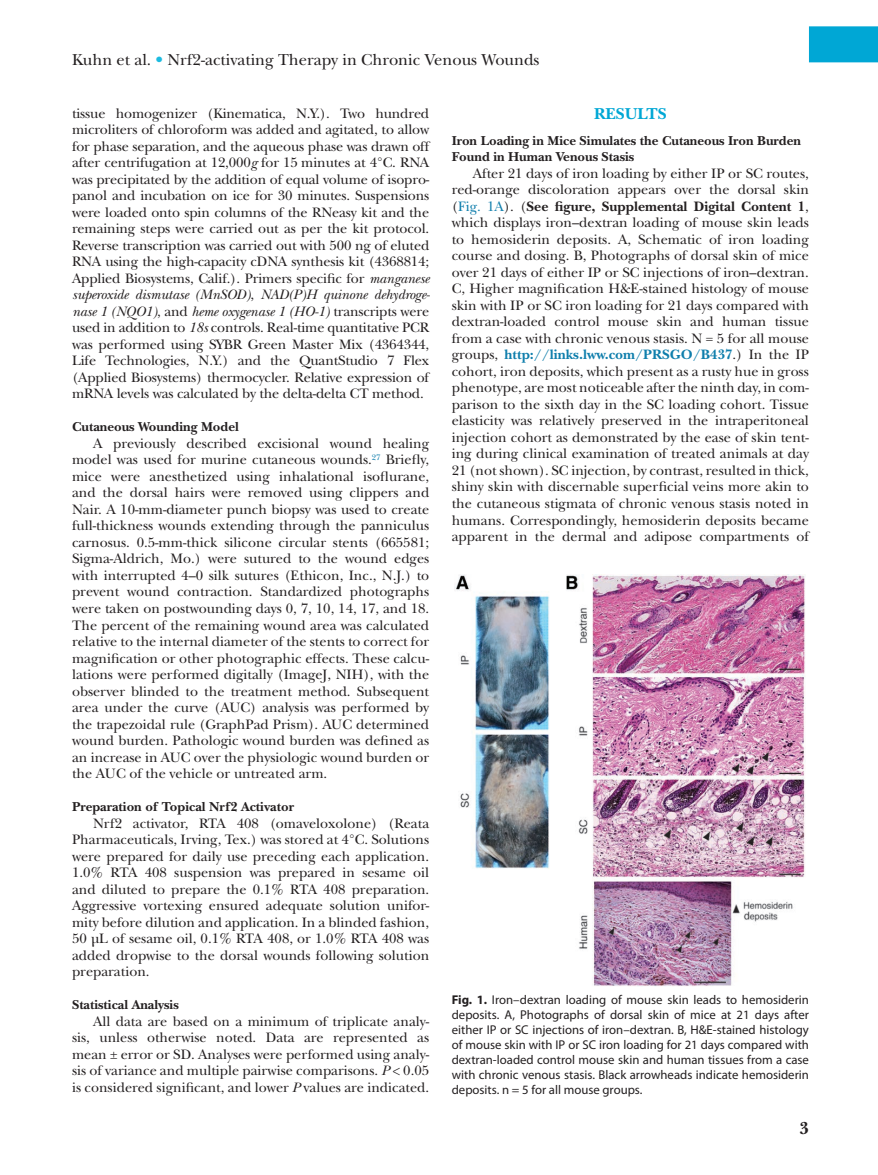
<style>
.page{position:relative;width:878px;height:1175px;background:#fff}
.page>*{position:absolute;margin:0;border:0;box-sizing:border-box;transform-origin:0 0}
.t1{font:700 18px "New Baskerville Std";color:#231f20}
.t2{font:16.5px "New Baskerville Std";color:#231f20}
.t3{font:700 16.5px "New Baskerville Std";color:#00a7d5}
.t4{font:14.25px/16.5px "New Baskerville Std";color:#231f20;text-align:justify}
.t5{font:700 13.5px/16.5px "New Baskerville Std";color:#231f20}
.t6{font:12.75px/15px "Myriad Pro";color:#231f20;text-align:justify}
.s1{color:#1cbbe0}
.s2{font-style:italic}
.s3{color:#0f7eac}
.s4{font-weight:700}
.s5{font-weight:700;color:#0f7eac}
</style>
<div class="page">
<div style="left:808px;top:26px;width:70px;height:36px;background:#00a7d5"></div>
<img style="left:454px;top:575px;width:352px;height:411px">
<p class="t2" style="left:72px;top:50px;width:469px">Kuhn et al. <span class="s1">•</span> Nrf2-activating Therapy in Chronic Venous Wounds</p>
<p class="t4" style="left:72px;top:105px;width:359px">tissue homogenizer (Kinematica, N.Y.). Two hundred microliters of chloroform was added and agitated, to allow for phase separation, and the aqueous phase was drawn off after centrifugation at 12,000<span class="s2">g</span> for 15 minutes at 4°C. RNA was precipitated by the addition of equal volume of isopro&shy;panol and incubation on ice for 30 minutes. Suspensions were loaded onto spin columns of the RNeasy kit and the remaining steps were carried out as per the kit protocol.<br>Reverse transcription was carried out with 500 ng of eluted RNA using the high-capacity cDNA synthesis kit (4368814; Applied Biosystems, Calif.). Primers specific for <span class="s2">manganese superoxide dismutase (MnSOD)</span>, <span class="s2">NAD(P)H quinone dehydroge&shy;nase 1 (NQO1)</span>, and <span class="s2">heme oxygenase 1 (HO-1)</span> transcripts were used in addition to <span class="s2">18s</span> controls. Real-time quantitative PCR was performed using SYBR Green Master Mix (4364344, Life Technologies, N.Y.) and the QuantStudio 7 Flex (Applied Biosystems) thermocycler. Relative expression of mRNA levels was calculated by the delta-delta CT method.</p>
<p class="t5" style="left:72px;top:419px;width:168px">Cutaneous Wounding Model</p>
<p class="t4" style="left:72px;top:435px;width:359px;text-indent:21px">A previously described excisional wound healing model was used for murine cutaneous wounds.<sup>27</sup> Briefly, mice were anesthetized using inhalational isoflurane, and the dorsal hairs were removed using clippers and Nair. A 10-mm-diameter punch biopsy was used to create full-thickness wounds extending through the panniculus carnosus. 0.5-mm-thick silicone circular stents (665581; Sigma-Aldrich, Mo.) were sutured to the wound edges with interrupted 4–0 silk sutures (Ethicon, Inc., N.J.) to prevent wound contraction. Standardized photographs were taken on postwounding days 0, 7, 10, 14, 17, and 18.<br>The percent of the remaining wound area was calculated relative to the internal diameter of the stents to correct for magnification or other photographic effects. These calcu&shy;lations were performed digitally (ImageJ, NIH), with the observer blinded to the treatment method. Subsequent area under the curve (AUC) analysis was performed by the trapezoidal rule (GraphPad Prism). AUC determined wound burden. Pathologic wound burden was defined as an increase in AUC over the physiologic wound burden or the AUC of the vehicle or untreated arm.</p>
<p class="t5" style="left:72px;top:798px;width:223px">Preparation of Topical Nrf2 Activator</p>
<p class="t4" style="left:72px;top:814px;width:359px;text-indent:21px">Nrf2 activator, RTA 408 (omaveloxolone) (Reata Pharmaceuticals, Irving, Tex.) was stored at 4°C. Solutions were prepared for daily use preceding each application.<br>1.0% RTA 408 suspension was prepared in sesame oil and diluted to prepare the 0.1% RTA 408 preparation.<br>Aggressive vortexing ensured adequate solution unifor&shy;mity before dilution and application. In a blinded fashion, 50 μL of sesame oil, 0.1% RTA 408, or 1.0% RTA 408 was added dropwise to the dorsal wounds following solution preparation.</p>
<p class="t5" style="left:72px;top:996px;width:108px">Statistical Analysis</p>
<p class="t4" style="left:72px;top:1012px;width:359px;text-indent:21px">All data are based on a minimum of triplicate analy&shy;sis, unless otherwise noted. Data are represented as mean ± error or SD. Analyses were performed using analy&shy;sis of variance and multiple pairwise comparisons. <span class="s2">P</span> &lt; 0.05 is considered significant, and lower <span class="s2">P</span> values are indicated.</p>
<p class="t3" style="left:594px;top:104px;width:74px">RESULTS</p>
<p class="t5" style="left:452px;top:132px;width:351px">Iron Loading in Mice Simulates the Cutaneous Iron Burden<br>Found in Human Venous Stasis</p>
<p class="t4" style="left:451px;top:165px;width:359px;text-indent:21px">After 21 days of iron loading by either IP or SC routes, red-orange discoloration appears over the dorsal skin (<span class="s3">Fig. 1A</span>). (<span class="s4">See figure, Supplemental Digital Content 1</span>, which displays iron–dextran loading of mouse skin leads to hemosiderin deposits. A, Schematic of iron loading course and dosing. B, Photographs of dorsal skin of mice over 21 days of either IP or SC injections of iron–dextran.<br>C, Higher magnification H&amp;E-stained histology of mouse skin with IP or SC iron loading for 21 days compared with dextran-loaded control mouse skin and human tissue from a case with chronic venous stasis. N = 5 for all mouse groups, <span class="s5">http://links.lww.com/PRSGO/B437</span>.) In the IP cohort, iron deposits, which present as a rusty hue in gross phenotype, are most noticeable after the ninth day, in com&shy;parison to the sixth day in the SC loading cohort. Tissue elasticity was relatively preserved in the intraperitoneal injection cohort as demonstrated by the ease of skin tent&shy;ing during clinical examination of treated animals at day 21 (not shown). SC injection, by contrast, resulted in thick, shiny skin with discernable superficial veins more akin to the cutaneous stigmata of chronic venous stasis noted in humans. Correspondingly, hemosiderin deposits became apparent in the dermal and adipose compartments of</p>
<p class="t6" style="left:452px;top:992px;width:359px"><span class="s4">Fig. 1.</span> I ron–dextran loading of mouse skin leads to hemosiderin deposits. A, Photographs of dorsal skin of mice at 21 days after either IP or SC injections of iron–dextran. B, H&amp;E-stained histology of mouse skin with IP or SC iron loading for 21 days compared with dextran-loaded control mouse skin and human tissues from a case with chronic venous stasis. Black arrowheads indicate hemosiderin deposits. n = 5 for all mouse groups.</p>
<p class="t1" style="left:799px;top:1118px;width:11px">3</p>
</div>
